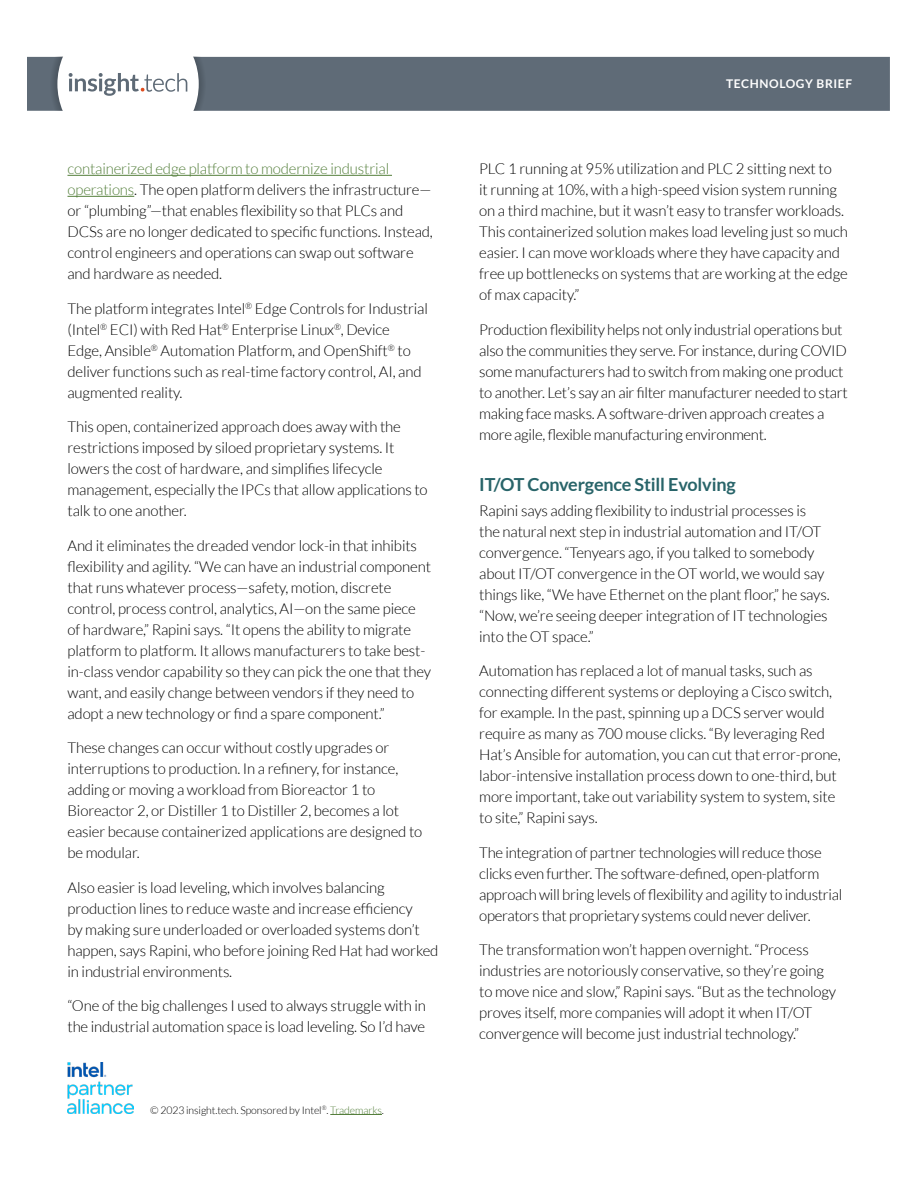
<style>
.page{position:relative;width:918px;height:1188px;background:#fff}
.page>*{position:absolute;margin:0;border:0;box-sizing:border-box;transform-origin:0 0}
.Subhead{font:700 18px "Lato";letter-spacing:-.01em;color:#286469}
.Body_copy{font:300 15px/21px "Lato";letter-spacing:-.01em;color:#000}
.t1{font:700 12px "Lato";letter-spacing:.05em;color:#fff}
.t2{font:300 10.5px "Lato";letter-spacing:-.01em;color:#000}
.s1{color:#537e3a}
</style>
<div class="page">
<div style="left:27px;top:57px;width:863px;height:54px;background:#5f6b77"></div>
<svg style="left:49px;top:57px;width:158px;height:54px"></svg>
<hr style="left:68px;top:175px;width:324px;height:1px;background:#537e3a">
<hr style="left:68px;top:196px;width:66px;height:1px;background:#537e3a">
<hr style="left:330px;top:1114px;width:52px;height:1px;background:#537e3a">
<img style="left:68px;top:1063px;width:65px;height:51px">
<p class="Body_copy" style="left:68px;top:158px;width:367px"><span class="s1">containerized edge platform to modernize industrial operations</span>. The open platform delivers the infrastructure— or “plumbing”—that enables flexibility so that PLCs and DCSs are no longer dedicated to specific functions. Instead, control engineers and operations can swap out software and hardware as needed.</p>
<p class="Body_copy" style="left:67px;top:298px;width:362px">The platform integrates Intel<sup>®</sup> Edge Controls for Industrial (Intel<sup>®</sup> ECI) with Red Hat<sup>®</sup> Enterprise Linux<sup>®</sup>, Device Edge, Ansible<sup>®</sup> Automation Platform, and OpenShift<sup>®</sup> to deliver functions such as real-time factory control, AI, and augmented reality.</p>
<p class="Body_copy" style="left:68px;top:416px;width:362px">This open, containerized approach does away with the restrictions imposed by siloed proprietary systems. It lowers the cost of hardware, and simplifies lifecycle management, especially the IPCs that allow applications to talk to one another.</p>
<p class="Body_copy" style="left:68px;top:535px;width:365px">And it eliminates the dreaded vendor lock-in that inhibits flexibility and agility. “We can have an industrial component that runs whatever process—safety, motion, discrete control, process control, analytics, AI—on the same piece of hardware,” Rapini says. “It opens the ability to migrate platform to platform. It allows manufacturers to take best&shy;in-class vendor capability so they can pick the one that they want, and easily change between vendors if they need to adopt a new technology or find a spare component.”</p>
<p class="Body_copy" style="left:68px;top:737px;width:356px">These changes can occur without costly upgrades or interruptions to production. In a refinery, for instance, adding or moving a workload from Bioreactor 1 to Bioreactor 2, or Distiller 1 to Distiller 2, becomes a lot easier because containerized applications are designed to be modular.</p>
<p class="Body_copy" style="left:68px;top:877px;width:373px">Also easier is load leveling, which involves balancing production lines to reduce waste and increase efficiency<br>by making sure underloaded or overloaded systems don’t happen, says Rapini, who before joining Red Hat had worked in industrial environments.</p>
<p class="Body_copy" style="left:68px;top:995px;width:360px">“One of the big challenges I used to always struggle with in the industrial automation space is load leveling. So I’d have</p>
<p class="t2" style="left:150px;top:1104px;width:235px">© 2023 insight.tech. Sponsored by Intel<sup>®</sup>. <span class="s1">Trademarks</span>.</p>
<p class="t1" style="left:726px;top:77px;width:127px">TECHNOLOGY BRIEF</p>
<p class="Body_copy" style="left:479px;top:158px;width:370px">PLC 1 running at 95% utilization and PLC 2 sitting next to<br>it running at 10%, with a high-speed vision system running on a third machine, but it wasn’t easy to transfer workloads.<br>This containerized solution makes load leveling just so much easier. I can move workloads where they have capacity and free up bottlenecks on systems that are working at the edge of max capacity.”</p>
<p class="Body_copy" style="left:479px;top:319px;width:370px">Production flexibility helps not only industrial operations but also the communities they serve. For instance, during COVID some manufacturers had to switch from making one product to another. Let’s say an air filter manufacturer needed to start making face masks. A software-driven approach creates a more agile, flexible manufacturing environment.</p>
<h2 class="Subhead" style="left:479px;top:474px;width:258px">IT/OT Convergence Still Evolving</h2>
<p class="Body_copy" style="left:479px;top:500px;width:352px">Rapini says adding flexibility to industrial processes is the natural next step in industrial automation and IT/OT convergence. “Tenyears ago, if you talked to somebody about IT/OT convergence in the OT world, we would say things like, “We have Ethernet on the plant floor,” he says. “Now, we’re seeing deeper integration of IT technologies into the OT space.”</p>
<p class="Body_copy" style="left:479px;top:661px;width:363px">Automation has replaced a lot of manual tasks, such as connecting different systems or deploying a Cisco switch, for example. In the past, spinning up a DCS server would require as many as 700 mouse clicks. “By leveraging Red Hat’s Ansible for automation, you can cut that error-prone, labor-intensive installation process down to one-third, but more important, take out variability system to system, site to site,” Rapini says.</p>
<p class="Body_copy" style="left:479px;top:842px;width:365px">The integration of partner technologies will reduce those clicks even further. The software-defined, open-platform approach will bring levels of flexibility and agility to industrial operators that proprietary systems could never deliver.</p>
<p class="Body_copy" style="left:479px;top:940px;width:358px">The transformation won’t happen overnight. “Process industries are notoriously conservative, so they’re going to move nice and slow,” Rapini says. “But as the technology proves itself, more companies will adopt it when IT/OT convergence will become just industrial technology.”</p>
</div>
